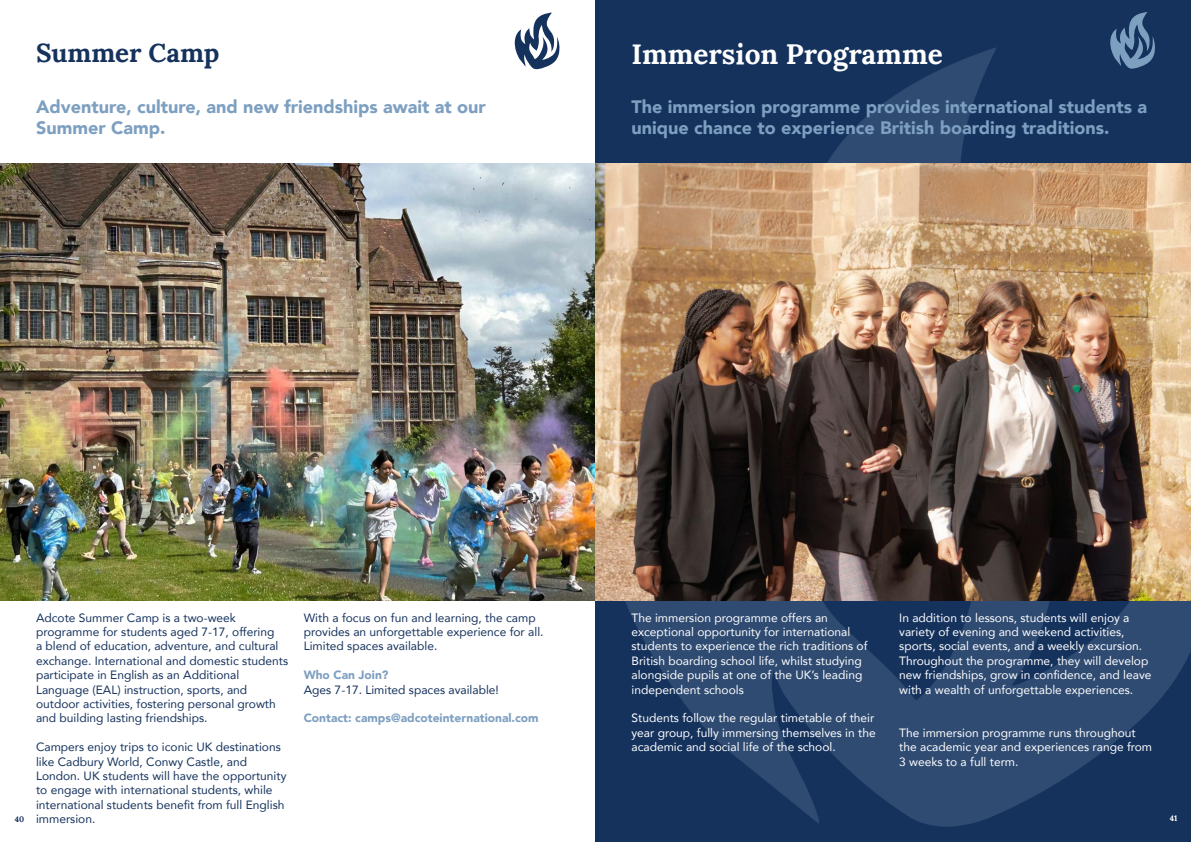
<style>
.page{position:relative;width:1191px;height:842px;background:#fff}
.page>*{position:absolute;margin:0;border:0;box-sizing:border-box;transform-origin:0 0}
.t1{font:700 28px "Lora";color:#fff}
.t2{font:700 26px "Lora";color:#15325d}
.t3{font:900 18px/21.6px "Avenir";color:#7d9fc0}
.t4{font:12px/14.4px "Avenir";color:#fff}
.t5{font:12px/14.4px "Avenir";color:#15325d}
.t6{font:900 12px "Avenir";color:#7d9fc0}
.t7{font:700 8px "Lora";color:#15325d}
.t8{font:700 8px "Lora";color:#fff}
</style>
<div class="page">
<svg style="left:514px;top:13px;width:45px;height:56px"></svg>
<img style="left:0;top:164px;width:595px;height:436px">
<img style="left:595px;top:0;width:596px;height:842px">
<svg style="left:1110px;top:12px;width:45px;height:57px;background:#44638a"></svg>
<h2 class="t2" style="left:36px;top:31px;width:185px">Summer Camp</h2>
<h3 class="t3" style="left:36px;top:95px;width:451px">Adventure, culture, and new friendships await at our<br>Summer Camp.</h3>
<h1 class="t1" style="left:631px;top:31px;width:313px">Immersion Programme</h1>
<h3 class="t3" style="left:631px;top:95px;width:517px">The immersion programme provides international students a unique chance to experience British boarding traditions.</h3>
<p class="t5" style="left:304px;top:610px;width:241px">With a focus on fun and learning, the camp provides an unforgettable experience for all.<br>Limited spaces available.</p>
<p class="t6" style="left:304px;top:665px;width:86px">Who Can Join?</p>
<p class="t5" style="left:304px;top:682px;width:197px">Ages 7-17. Limited spaces available!</p>
<p class="t6" style="left:304px;top:708px;width:236px">Contact: camps@adcoteinternational.com</p>
<p class="t4" style="left:631px;top:610px;width:237px">The immersion programme offers an exceptional opportunity for international students to experience the rich traditions of British boarding school life, whilst studying alongside pupils at one of the UK’s leading independent schools</p>
<p class="t4" style="left:631px;top:711px;width:246px;text-align:justify">Students follow the regular timetable of their year group, fully immersing themselves in the academic and social life of the school.</p>
<p class="t5" style="left:36px;top:610px;width:254px">Adcote Summer Camp is a two-week programme for students aged 7-17, offering<br>a blend of education, adventure, and cultural exchange. International and domestic students participate in English as an Additional Language (EAL) instruction, sports, and outdoor activities, fostering personal growth and building lasting friendships.</p>
<p class="t5" style="left:36px;top:739px;width:252px">Campers enjoy trips to iconic UK destinations like Cadbury World, Conwy Castle, and London. UK students will have the opportunity to engage with international students, while international students benefit from full English immersion.</p>
<p class="t4" style="left:899px;top:610px;width:254px">In addition to lessons, students will enjoy a variety of evening and weekend activities, sports, social events, and a weekly excursion.<br>Throughout the programme, they will develop new friendships, grow in confidence, and leave with a wealth of unforgettable experiences.</p>
<p class="t4" style="left:899px;top:725px;width:254px">The immersion programme runs throughout the academic year and experiences range from<br>3 weeks to a full term.</p>
<p class="t7" style="left:15px;top:812px;width:11px">40</p>
<p class="t8" style="left:1169px;top:812px;width:9px">41</p>
</div>
